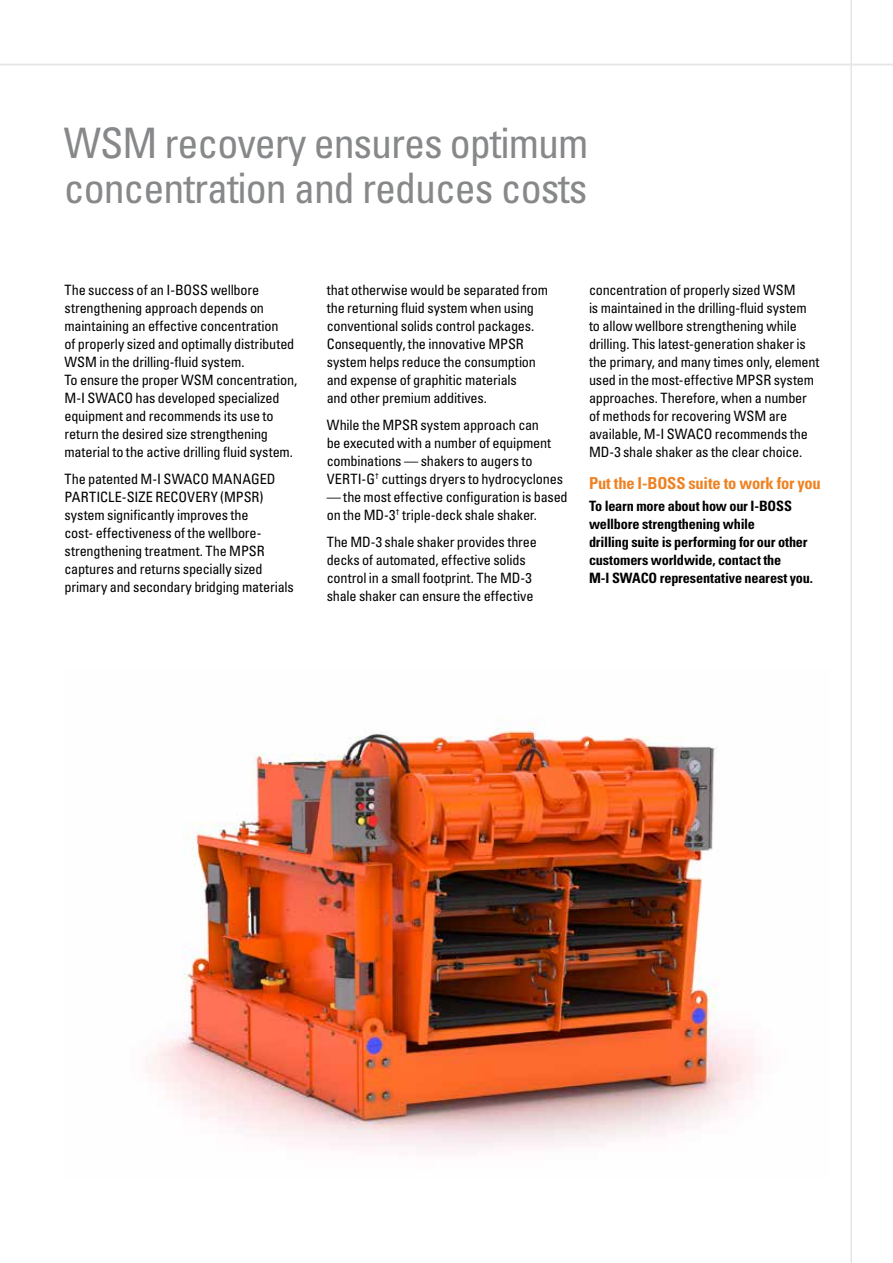
<style>
.page{position:relative;width:893px;height:1263px;background:#fff}
.page>*{position:absolute;margin:0;border:0;box-sizing:border-box;transform-origin:0 0}
.t1{font:condensed 42px/45px "Univers LT Std";letter-spacing:-.025em;color:#87888a}
.t2{font:700 condensed 16.5px "Univers LT Std";letter-spacing:-.01em;color:#ee8222}
.t3{font:condensed 14.25px/18px "Univers LT Std";letter-spacing:-.015em;color:#000}
.t4{font:700 condensed 14.25px/18px "Univers LT Std";letter-spacing:-.015em;color:#000}
</style>
<div class="page">
<hr style="left:0;top:64px;width:893px;height:1px;background:#e6e6e6">
<hr style="left:850px;top:0;width:2px;height:1263px;background:#e6e6e6">
<img style="left:148px;top:719px;width:607px;height:433px">
<h1 class="t1" style="left:64px;top:120px;width:526px">WSM recovery ensures optimum concentration and reduces costs</h1>
<p class="t3" style="left:64px;top:281px;width:234px">The success of an I-BOSS wellbore strengthening approach depends on maintaining an effective concentration<br>of properly sized and optimally distributed WSM in the drilling-fluid system.<br>To ensure the proper WSM concentration, M-I SWACO has developed specialized equipment and recommends its use to return the desired size strengthening material to the active drilling fluid system.</p>
<p class="t3" style="left:64px;top:470px;width:231px">The patented M-I SWACO MANAGED PARTICLE-SIZE RECOVERY (MPSR) system significantly improves the<br>cost- effectiveness of the wellbore&shy;strengthening treatment. The MPSR captures and returns specially sized primary and secondary bridging materials</p>
<p class="t3" style="left:327px;top:281px;width:223px">that otherwise would be separated from the returning fluid system when using conventional solids control packages.<br>Consequently, the innovative MPSR system helps reduce the consumption and expense of graphitic materials<br>and other premium additives.</p>
<p class="t3" style="left:327px;top:416px;width:238px">While the MPSR system approach can<br>be executed with a number of equipment combinations — shakers to augers to VERTI-G<sup>†</sup> cuttings dryers to hydrocyclones</p>
<p class="t3" style="left:327px;top:488px;width:242px">— the most effective configuration is based on the MD-3<sup>†</sup> triple-deck shale shaker.</p>
<p class="t3" style="left:327px;top:532px;width:212px">The MD-3 shale shaker provides three decks of automated, effective solids control in a small footprint. The MD-3 shale shaker can ensure the effective</p>
<p class="t3" style="left:589px;top:281px;width:232px">concentration of properly sized WSM<br>is maintained in the drilling-fluid system to allow wellbore strengthening while drilling. This latest-generation shaker is the primary, and many times only, element used in the most-effective MPSR system approaches. Therefore, when a number of methods for recovering WSM are available, M-I SWACO recommends the MD-3 shale shaker as the clear choice.</p>
<p class="t2" style="left:589px;top:473px;width:233px">Put the I-BOSS suite to work for you</p>
<p class="t4" style="left:589px;top:497px;width:226px">To learn more about how our I-BOSS wellbore strengthening while<br>drilling suite is performing for our other customers worldwide, contact the<br>M-I SWACO representative nearest you.</p>
</div>
